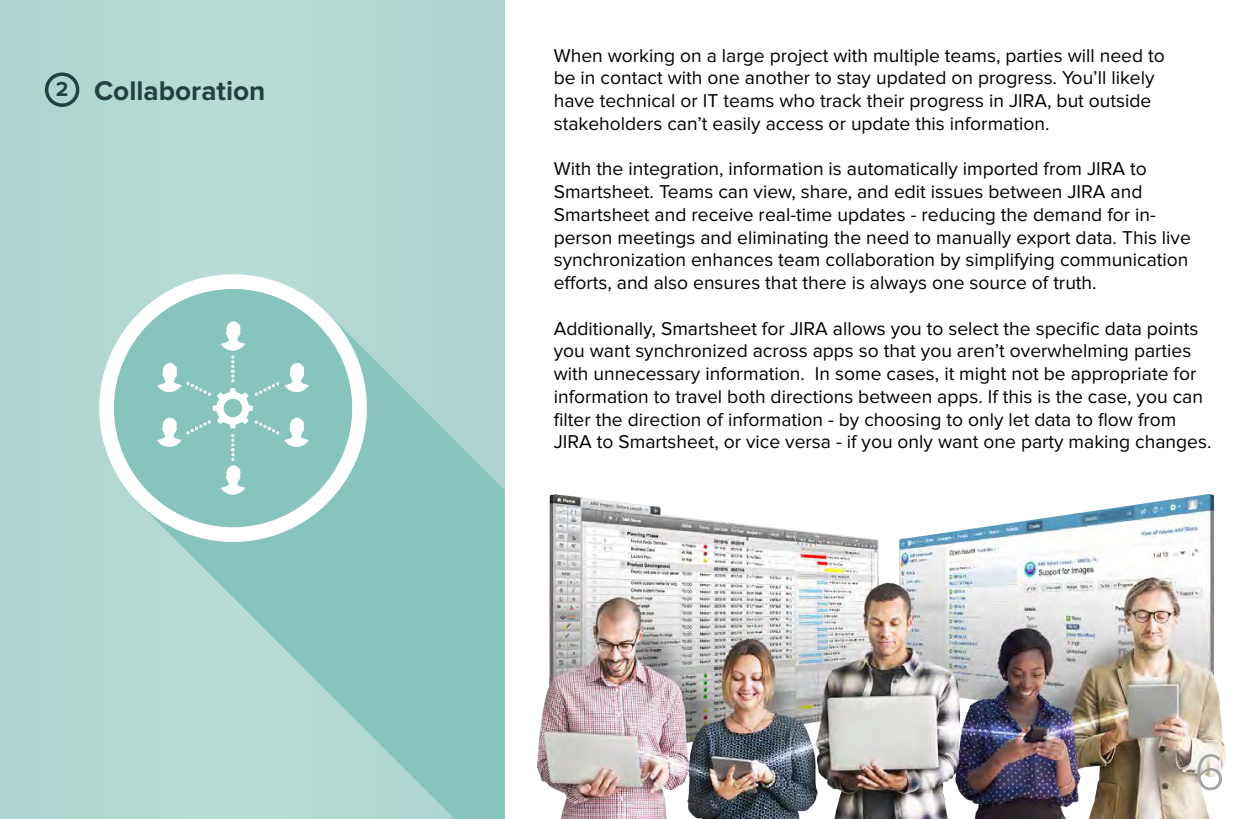
<style>
.page{position:relative;width:1260px;height:819px;background:#fff}
.page>*{position:absolute;margin:0;border:0;box-sizing:border-box;transform-origin:0 0}
.t1{font:300 52.5px "Proxima Nova";color:#a3a3a3}
.t2{font:700 28px "Proxima Nova";color:#22413f}
.t3{font:700 21px "Proxima Nova";color:#22413f}
.t4{font:19.25px/22.8px "Proxima Nova";color:#000}
</style>
<div class="page">
<img style="left:538px;top:495px;width:688px;height:324px">
<div style="left:0;top:0;width:505px;height:819px;background:#b1d7d1"></div>
<svg style="left:107px;top:282px;width:398px;height:537px;fill:#8ec7bf"></svg>
<div style="left:99px;top:274px;width:268px;height:268px;border:15px solid #fff;border-radius:50%"></div>
<svg style="left:157px;top:321px;width:152px;height:174px;background:#96cbc4"></svg>
<div style="left:45px;top:72px;width:34px;height:35px;border:4px solid #22413f;border-radius:50%"></div>
<p class="t3" style="left:56px;top:79px;width:14px">2</p>
<p class="t2" style="left:94px;top:78px;width:173px">Collaboration</p>
<p class="t4" style="left:554px;top:45px;width:613px">When working on a large project with multiple teams, parties will need to be in contact with one another to stay updated on progress. You’ll likely have technical or IT teams who track their progress in JIRA, but outside stakeholders can’t easily access or update this information.</p>
<p class="t4" style="left:554px;top:158px;width:639px">With the integration, information is automatically imported from JIRA to Smartsheet. Teams can view, share, and edit issues between JIRA and Smartsheet and receive real-time updates - reducing the demand for in&shy;person meetings and eliminating the need to manually export data. This live synchronization enhances team collaboration by simplifying communication efforts, and also ensures that there is always one source of truth.</p>
<p class="t4" style="left:554px;top:318px;width:659px">Additionally, Smartsheet for JIRA allows you to select the specific data points you want synchronized across apps so that you aren’t overwhelming parties with unnecessary information. In some cases, it might not be appropriate for information to travel both directions between apps. If this is the case, you can filter the direction of information - by choosing to only let data to flow from JIRA to Smartsheet, or vice versa - if you only want one party making changes.</p>
<p class="t1" style="left:1194px;top:748px;width:32px">6</p>
</div>
